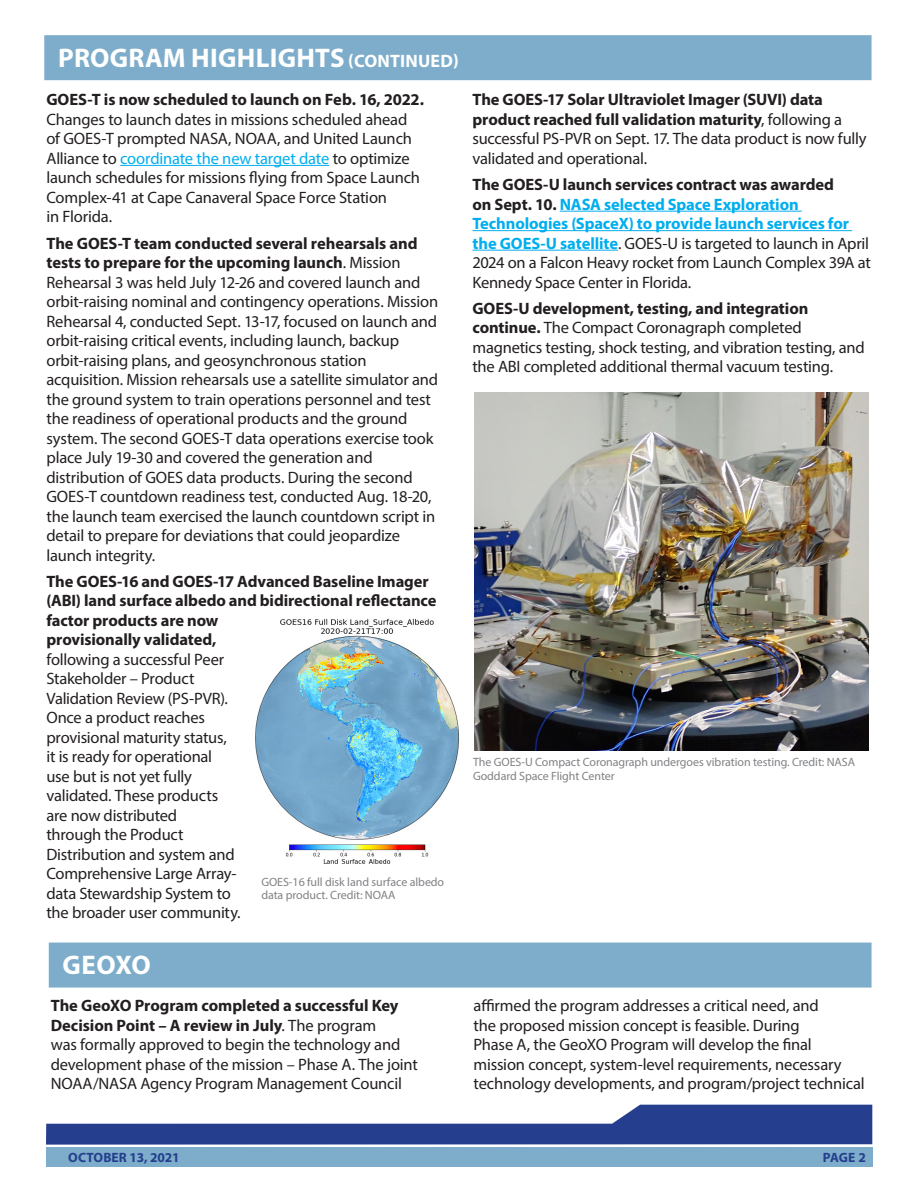
<style>
.page{position:relative;width:918px;height:1188px;background:#fff}
.page>*{position:absolute;margin:0;border:0;box-sizing:border-box;transform-origin:0 0}
._508_H1{font:700 27px "Myriad Pro";letter-spacing:.01em;color:#fff}
._508BODY{font:16.5px/19.5px "Myriad Pro";letter-spacing:-.01em;color:#231f20}
.t1{font:700 13.5px "Myriad Pro";letter-spacing:-.005em;color:#253f8e}
._508_Caption{font:12px/13.5px "Myriad Pro";letter-spacing:-.005em;color:#808285}
.s1{font-size:18px}
.s2{font-weight:700}
.s3{color:#00aeef}
.s4{font-weight:700;color:#00aeef}
</style>
<div class="page">
<div style="left:44px;top:35px;width:828px;height:45px;background:#7dadcb"></div>
<svg style="left:46px;top:1105px;width:826px;height:40px"></svg>
<div style="left:46px;top:1147px;width:826px;height:20px;background:#7dadcb"></div>
<hr style="left:120px;top:165px;width:209px;height:1px;background:#00aeef">
<hr style="left:560px;top:211px;width:242px;height:1px;background:#00aeef">
<hr style="left:472px;top:230px;width:380px;height:1px;background:#00aeef">
<hr style="left:472px;top:250px;width:146px;height:1px;background:#00aeef">
<img style="left:255px;top:618px;width:204px;height:246px">
<img style="left:474px;top:392px;width:394px;height:359px">
<div style="left:49px;top:943px;width:823px;height:45px;background:#7dadcb"></div>
<h1 class="_508_H1" style="left:58px;top:40px;width:402px">PROGRAM HIGHLIGHTS <span class="s1">(CONTINUED)</span></h1>
<p class="_508BODY" style="left:46px;top:90px;width:379px"><span class="s2">GOES-T is now scheduled to launch on Feb. 16, 2022.<br></span>Changes to launch dates in missions scheduled ahead of GOES-T prompted NASA, NOAA, and United Launch Alliance to <span class="s3">coordinate the new target date</span> to optimize launch schedules for missions flying from Space Launch Complex-41 at Cape Canaveral Space Force Station<br>in Florida.</p>
<p class="_508BODY" style="left:46px;top:233px;width:393px"><span class="s2">The GOES-T team conducted several rehearsals and tests to prepare for the upcoming launch</span>. Mission Rehearsal 3 was held July 12-26 and covered launch and orbit-raising nominal and contingency operations. Mission Rehearsal 4, conducted Sept. 13-17, focused on launch and orbit-raising critical events, including launch, backup orbit-raising plans, and geosynchronous station acquisition. Mission rehearsals use a satellite simulator and the ground system to train operations personnel and test the readiness of operational products and the ground system. The second GOES-T data operations exercise took place July 19-30 and covered the generation and distribution of GOES data products. During the second GOES-T countdown readiness test, conducted Aug. 18-20, the launch team exercised the launch countdown script in detail to prepare for deviations that could jeopardize launch integrity.</p>
<p class="_508BODY" style="left:46px;top:571px;width:392px"><span class="s2">The GOES-16 and GOES-17 Advanced Baseline Imager (ABI) land surface albedo and bidirectional reflectance factor products are now<br>provisionally validated,<br></span>following a successful Peer<br>Stakeholder – Product<br>Validation Review (PS-PVR).<br>Once a product reaches<br>provisional maturity status,<br>it is ready for operational<br>use but is not yet fully<br>validated. These products<br>are now distributed<br>through the Product<br>Distribution and system and<br>Comprehensive Large Array-<br>data Stewardship System to<br>the broader user community.</p>
<p class="_508_Caption" style="left:261px;top:875px;width:184px">GOES-16 full disk land surface albedo data product. Credit: NOAA</p>
<p class="_508BODY" style="left:472px;top:90px;width:396px"><span class="s2">The GOES-17 Solar Ultraviolet Imager (SUVI) data product reached full validation maturity</span>, following a successful PS-PVR on Sept. 17. The data product is now fully validated and operational.</p>
<p class="_508BODY" style="left:472px;top:174px;width:400px"><span class="s2">The GOES-U launch services contract was awarded<br>on Sept. 10.</span> <span class="s4">NASA selected Space Exploration Technologies (SpaceX) to provide launch services for the GOES-U satellite</span>. GOES-U is targeted to launch in April 2024 on a Falcon Heavy rocket from Launch Complex 39A at Kennedy Space Center in Florida.</p>
<p class="_508BODY" style="left:472px;top:298px;width:394px"><span class="s2">GOES-U development, testing, and integration continue.</span> The Compact Coronagraph completed magnetics testing, shock testing, and vibration testing, and the ABI completed additional thermal vacuum testing.</p>
<p class="_508_Caption" style="left:473px;top:755px;width:384px">The GOES-U Compact Coronagraph undergoes vibration testing. Credit: NASA<br>Goddard Space Flight Center</p>
<h1 class="_508_H1" style="left:63px;top:947px;width:90px">GEOXO</h1>
<p class="_508BODY" style="left:51px;top:996px;width:369px"><span class="s2">The GeoXO Program completed a successful Key Decision Point – A review in July</span>. The program<br>was formally approved to begin the technology and development phase of the mission – Phase A. The joint NOAA/NASA Agency Program Management Council</p>
<p class="_508BODY" style="left:474px;top:996px;width:393px">affirmed the program addresses a critical need, and<br>the proposed mission concept is feasible. During<br>Phase A, the GeoXO Program will develop the final mission concept, system-level requirements, necessary technology developments, and program/project technical</p>
<p class="t1" style="left:68px;top:1148px;width:113px">OCTOBER 13, 2021</p>
<p class="t1" style="left:823px;top:1148px;width:45px">PAGE 2</p>
</div>
